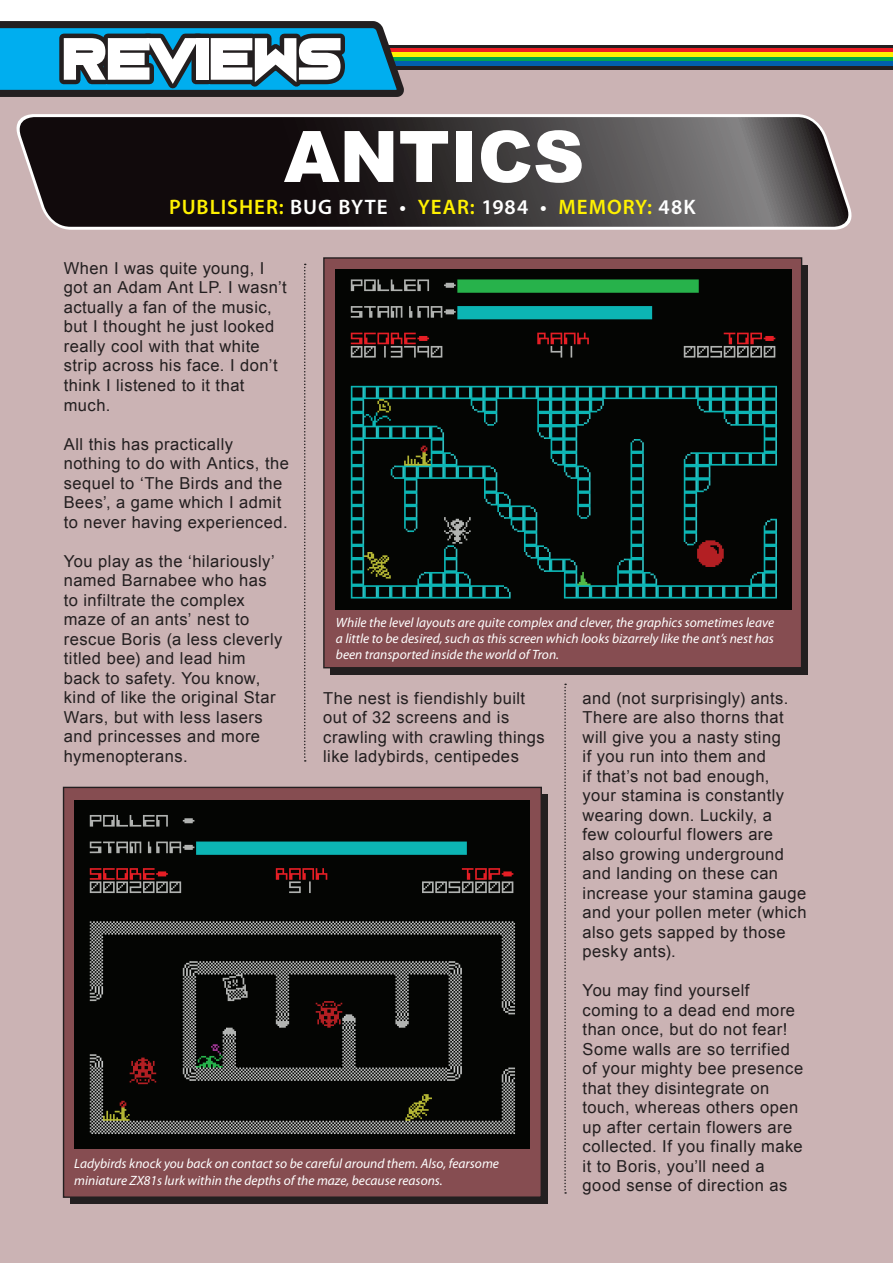
<style>
.page{position:relative;width:893px;height:1263px;background:#fff}
.page>*{position:absolute;margin:0;border:0;box-sizing:border-box;transform-origin:0 0}
.t1{font:900 71.1px "Arial";color:#fff}
.t2{font:50.1px "Rumutocu";color:#fff}
.t3{font:600 21px "Myriad Pro";letter-spacing:.045em;color:#fff101}
.t4{font:16.5px/19.5px "Arial";letter-spacing:.03em;color:#231f20}
.t5{font:italic 13.5px/16.2px "Myriad Pro";color:#fff;text-align:justify}
.s1{color:#fff}
</style>
<div class="page">
<div style="left:0;top:55px;width:893px;height:1208px;background:#cbb3b4"></div>
<div style="left:364px;top:45px;width:529px;height:25px;background:#231f20"></div>
<hr style="left:364px;top:48px;width:529px;height:4px;background:#ee1d23">
<div style="left:364px;top:52px;width:529px;height:5px;background:#fff101"></div>
<div style="left:364px;top:57px;width:529px;height:5px;background:#00a54f"></div>
<hr style="left:364px;top:62px;width:529px;height:4px;background:#015fae">
<svg style="left:0;top:21px;width:406px;height:76px;background:#185f7a"></svg>
<svg style="left:304px;top:264px;width:2px;height:498px"></svg>
<svg style="left:564px;top:684px;width:2px;height:510px"></svg>
<svg style="left:16px;top:114px;width:836px;height:116px;background:#454041"></svg>
<div style="left:330px;top:265px;width:478px;height:409px;background:#231f20"></div>
<div style="left:324px;top:258px;width:478px;height:410px;background:#864d51"></div>
<div style="left:70px;top:794px;width:478px;height:410px;background:#231f20"></div>
<div style="left:64px;top:787px;width:477px;height:410px;background:#864d51"></div>
<img style="left:74px;top:800px;width:455px;height:348px">
<img style="left:336px;top:270px;width:455px;height:340px">
<h2 class="t2" style="left:64px;top:33px;width:281px">REVIEWS</h2>
<h1 class="t1" style="left:284px;top:105px;width:302px">ANTICS</h1>
<p class="t3" style="left:169px;top:194px;width:528px">PUBLISHER: <span class="s1">BUG BYTE •</span> YEAR: <span class="s1">1984 •</span> MEMORY: <span class="s1">48K</span></p>
<p class="t4" style="left:64px;top:259px;width:224px">When I was quite young, I got an Adam Ant LP. I wasn’t actually a fan of the music, but I thought he just looked really cool with that white strip across his face. I don’t think I listened to it that much.</p>
<p class="t4" style="left:64px;top:434px;width:227px">All this has practically nothing to do with Antics, the sequel to ‘The Birds and the<br>Bees’, a game which I admit to never having experienced.</p>
<p class="t4" style="left:64px;top:551px;width:220px">You play as the ‘hilariously’ named Barnabee who has to infiltrate the complex maze of an ants’ nest to rescue Boris (a less cleverly titled bee) and lead him back to safety. You know, kind of like the original Star<br>Wars, but with less lasers and princesses and more hymenopterans.</p>
<p class="t5" style="left:336px;top:614px;width:440px">While the level layouts are quite complex and clever, the graphics sometimes leave a little to be desired, such as this screen which looks bizarrely like the ant’s nest has been transported inside the world of Tron.</p>
<p class="t4" style="left:323px;top:688px;width:223px">The nest is fiendishly built out of 32 screens and is crawling with crawling things like ladybirds, centipedes</p>
<p class="t4" style="left:583px;top:688px;width:226px">and (not surprisingly) ants.<br>There are also thorns that will give you a nasty sting<br>if you run into them and<br>if that’s not bad enough, your stamina is constantly wearing down. Luckily, a<br>few colourful flowers are also growing underground and landing on these can increase your stamina gauge and your pollen meter (which also gets sapped by those pesky ants).</p>
<p class="t4" style="left:583px;top:981px;width:222px">You may find yourself coming to a dead end more than once, but do not fear!<br>Some walls are so terrified of your mighty bee presence that they disintegrate on touch, whereas others open up after certain flowers are collected. If you finally make it to Boris, you’ll need a good sense of direction as</p>
<p class="t5" style="left:74px;top:1155px;width:426px">Ladybirds knock you back on contact so be careful around them. Also, fearsome miniature ZX81s lurk within the depths of the maze, because reasons.</p>
</div>
